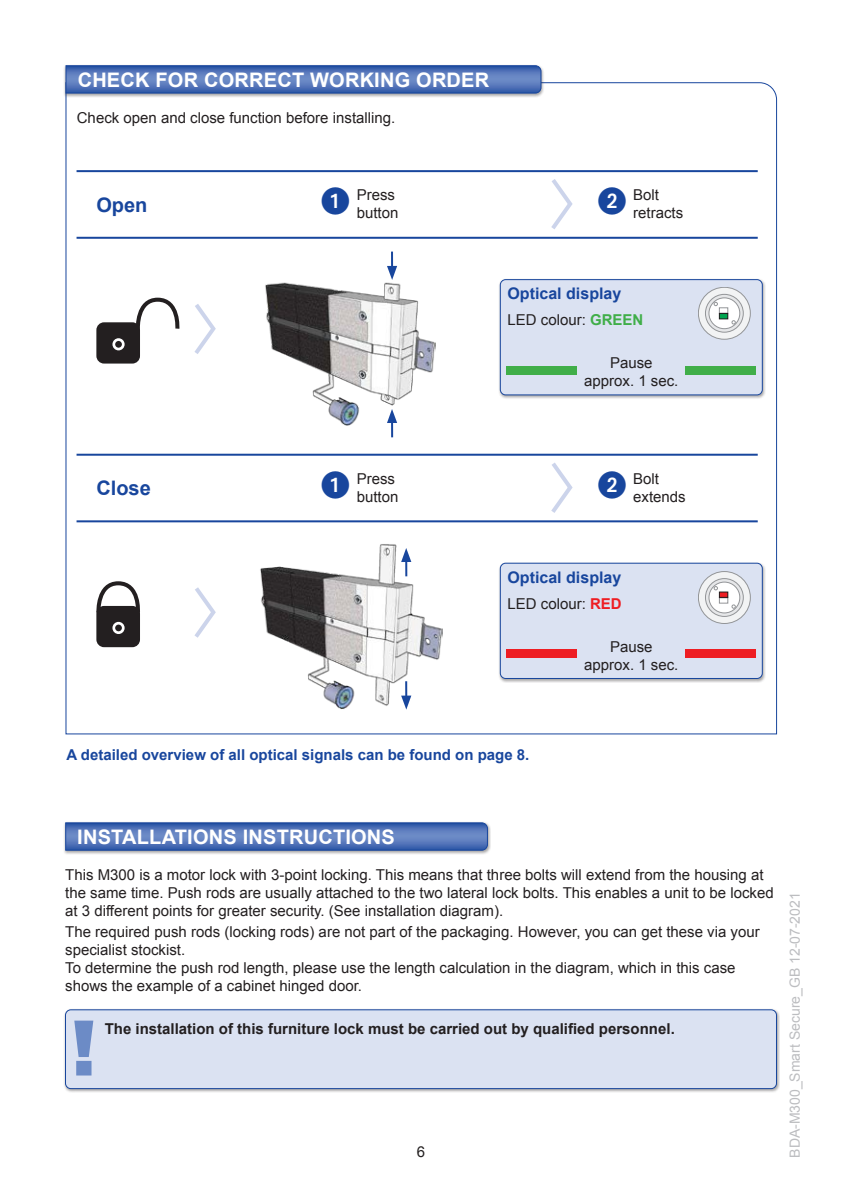
<style>
.page{position:relative;width:842px;height:1191px;background:#fff}
.page>*{position:absolute;margin:0;border:0;box-sizing:border-box;transform-origin:0 0}
.t1{font:700 20px "Arial";letter-spacing:.01em;color:#fff}
.t2{font:700 20px "Arial";color:#18469d}
.t3{font:700 16px "Arial";color:#18469d}
.t4{font:15px/18px "Arial";color:#231f20;text-align:right}
.t5{font:700 15px "Arial";color:#231f20}
.t6{font:700 15px "Arial";color:#18469d}
.t7{font:14px "Arial";color:#bcbdc0}
.s1{font-family:"European Pi One";font-size:28px;color:#18469d}
.s2{font-weight:700;color:#40ae49}
.s3{font-weight:700;color:#ee1d23}
</style>
<div class="page">
<svg style="left:65px;top:82px;width:712px;height:653px"></svg>
<div style="left:64px;top:64px;width:480px;height:34px;background:#231f20;opacity:.4"></div>
<svg style="left:65px;top:65px;width:477px;height:29px"></svg>
<svg style="left:190px;top:299px;width:28px;height:59px"></svg>
<svg style="left:547px;top:174px;width:28px;height:60px"></svg>
<hr style="left:77px;top:170px;width:681px;height:2px;background:#18469d">
<hr style="left:77px;top:237px;width:681px;height:2px;background:#18469d">
<div style="left:96px;top:322px;width:44px;height:41px;background:#231f20;border-radius:8px"></div>
<svg style="left:134px;top:296px;width:49px;height:37px"></svg>
<div style="left:112px;top:338px;width:13px;height:12px;border:3px solid #fff;border-radius:50%"></div>
<div style="left:498px;top:278px;width:268px;height:121px;background:#231f20;opacity:.4"></div>
<div style="left:500px;top:280px;width:262px;height:115px;background:#dbe2f2;border-radius:5px"></div>
<div style="left:500px;top:279px;width:263px;height:116px;border:1px solid #18469d;border-radius:5px"></div>
<svg style="left:698px;top:287px;width:52px;height:52px"></svg>
<div style="left:698px;top:287px;width:52px;height:52px;border:1px solid #939598;border-radius:50%"></div>
<svg style="left:705px;top:294px;width:38px;height:38px"></svg>
<div style="left:705px;top:294px;width:38px;height:38px;border:1px solid #939598;border-radius:50%"></div>
<svg style="left:709px;top:298px;width:31px;height:31px"></svg>
<div style="left:709px;top:298px;width:31px;height:31px;border:1px solid #939598;border-radius:50%"></div>
<div style="left:719px;top:308px;width:9px;height:5px;background:#fff"></div>
<div style="left:719px;top:308px;width:9px;height:5px;border:1px solid #939598"></div>
<svg style="left:714px;top:302px;width:4px;height:4px"></svg>
<svg style="left:732px;top:320px;width:3px;height:4px"></svg>
<div style="left:719px;top:313px;width:9px;height:6px;background:#00a54f"></div>
<div style="left:719px;top:313px;width:9px;height:6px;border:1px solid #231f20"></div>
<div style="left:506px;top:366px;width:71px;height:9px;background:#40ae49"></div>
<div style="left:685px;top:366px;width:71px;height:9px;background:#40ae49"></div>
<img style="left:262px;top:279px;width:173px;height:146px">
<svg style="left:387px;top:251px;width:10px;height:29px"></svg>
<svg style="left:387px;top:409px;width:10px;height:28px"></svg>
<img style="left:258px;top:543px;width:184px;height:166px">
<svg style="left:190px;top:583px;width:28px;height:59px"></svg>
<svg style="left:547px;top:458px;width:28px;height:59px"></svg>
<hr style="left:77px;top:454px;width:681px;height:2px;background:#18469d">
<hr style="left:77px;top:520px;width:681px;height:2px;background:#18469d">
<div style="left:96px;top:606px;width:44px;height:41px;background:#231f20;border-radius:8px"></div>
<svg style="left:94px;top:579px;width:50px;height:37px"></svg>
<div style="left:112px;top:622px;width:13px;height:12px;border:3px solid #fff;border-radius:50%"></div>
<div style="left:498px;top:562px;width:268px;height:121px;background:#231f20;opacity:.4"></div>
<div style="left:500px;top:563px;width:262px;height:115px;background:#dbe2f2;border-radius:5px"></div>
<div style="left:500px;top:563px;width:263px;height:116px;border:1px solid #18469d;border-radius:5px"></div>
<svg style="left:698px;top:571px;width:52px;height:52px"></svg>
<div style="left:698px;top:571px;width:53px;height:52px;border:1px solid #939598;border-radius:50%"></div>
<svg style="left:705px;top:578px;width:38px;height:38px"></svg>
<div style="left:705px;top:578px;width:38px;height:38px;border:1px solid #939598;border-radius:50%"></div>
<div style="left:709px;top:582px;width:31px;height:31px;background:#fff;border-radius:50%"></div>
<div style="left:709px;top:582px;width:31px;height:31px;border:1px solid #939598;border-radius:50%"></div>
<div style="left:719px;top:597px;width:9px;height:6px;border:1px solid #939598"></div>
<svg style="left:714px;top:586px;width:4px;height:4px"></svg>
<svg style="left:732px;top:604px;width:4px;height:4px"></svg>
<div style="left:719px;top:592px;width:9px;height:5px;background:#ee1d23"></div>
<div style="left:719px;top:592px;width:9px;height:5px;border:1px solid #231f20"></div>
<div style="left:506px;top:649px;width:71px;height:9px;background:#ee1d23"></div>
<div style="left:685px;top:649px;width:71px;height:9px;background:#ee1d23"></div>
<svg style="left:401px;top:548px;width:10px;height:28px"></svg>
<svg style="left:401px;top:681px;width:10px;height:28px"></svg>
<div style="left:63px;top:821px;width:428px;height:34px;background:#231f20;opacity:.4"></div>
<svg style="left:65px;top:822px;width:423px;height:29px"></svg>
<div style="left:64px;top:1008px;width:716px;height:84px;background:#231f20;opacity:.4"></div>
<div style="left:65px;top:1009px;width:711px;height:79px;background:#dbe2f2;border-radius:5px"></div>
<svg style="left:74px;top:1020px;width:19px;height:55px"></svg>
<div style="left:65px;top:1009px;width:712px;height:80px;border:1px solid #18469d;border-radius:5px"></div>
<h1 class="t1" style="left:78px;top:67px;width:413px">CHECK FOR CORRECT WORKING ORDER</h1>
<p class="t4" style="left:77px;top:109px;width:320px">Check open and close function before installing.</p>
<p class="t4" style="left:322px;top:186px;width:78px"><span class="s1">1</span> Press button</p>
<p class="t4" style="left:598px;top:186px;width:62px"><span class="s1">2</span> Bolt</p>
<h1 class="t2" style="left:96px;top:192px;width:53px">Open</h1>
<p class="t4" style="left:633px;top:204px;width:52px">retracts</p>
<p class="t3" style="left:507px;top:283px;width:115px">Optical display</p>
<p class="t4" style="left:507px;top:311px;width:137px">LED colour: <span class="s2">GREEN</span></p>
<p class="t4" style="left:584px;top:354px;width:96px;text-align:center">Pause approx. 1 sec.</p>
<h1 class="t2" style="left:96px;top:475px;width:56px">Close</h1>
<p class="t4" style="left:322px;top:470px;width:78px"><span class="s1">1</span> Press button</p>
<p class="t4" style="left:598px;top:470px;width:62px"><span class="s1">2</span> Bolt</p>
<p class="t4" style="left:633px;top:488px;width:54px">extends</p>
<p class="t3" style="left:507px;top:566px;width:115px">Optical display</p>
<p class="t4" style="left:507px;top:595px;width:116px">LED colour: <span class="s3">RED</span></p>
<p class="t4" style="left:584px;top:637px;width:96px;text-align:center">Pause approx. 1 sec.</p>
<p class="t6" style="left:66px;top:744px;width:464px">A detailed overview of all optical signals can be found on page 8.</p>
<h1 class="t1" style="left:77px;top:824px;width:319px">INSTALLATIONS INSTRUCTIONS</h1>
<p class="t4" style="left:65px;top:866px;width:710px;text-align:left">This M300 is a motor lock with 3-point locking. This means that three bolts will extend from the housing at the same time. Push rods are usually attached to the two lateral lock bolts. This enables a unit to be locked at 3 different points for greater security. (See installation diagram).</p>
<p class="t4" style="left:65px;top:923px;width:696px;text-align:left">The required push rods (locking rods) are not part of the packaging. However, you can get these via your specialist stockist.<br>To determine the push rod length, please use the length calculation in the diagram, which in this case shows the example of a cabinet hinged door.</p>
<p class="t5" style="left:105px;top:1018px;width:572px">The installation of this furniture lock must be carried out by qualified personnel.</p>
<p class="t4" style="left:417px;top:1142px;width:10px">6</p>
<p class="t7" style="left:786px;top:1157px;width:267px;rotate:-90deg">BDA-M300_Smart Secure_GB 12-07-2021</p>
</div>
